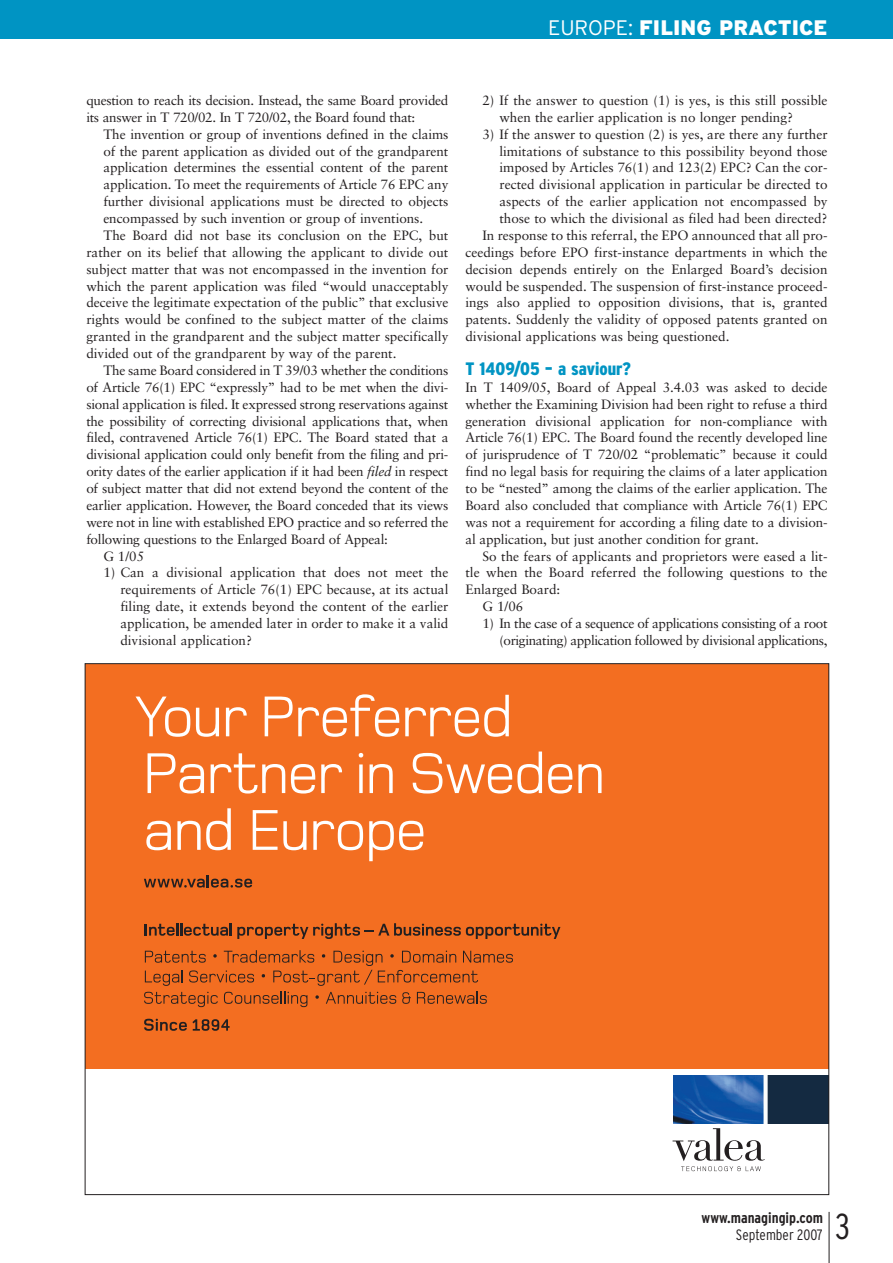
<style>
.page{position:relative;width:893px;height:1263px;background:#fff}
.page>*{position:absolute;margin:0;border:0;box-sizing:border-box;transform-origin:0 0}
.t1{font:300 condensed 36px "Interstate";color:#231f20}
.t2{font:900 21px "Interstate";color:#fff}
.t3{font:900 condensed 18px "Interstate";color:#0094c3}
.t4{font:700 condensed 15px "Interstate";color:#231f20}
.t5{font:300 condensed 15px "Interstate";color:#231f20}
.t6{font:13.5px/16.8px "Sabon";color:#231f20;text-align:justify}
.t7{font:13.5px/16.8px "Sabon";letter-spacing:-.03em;color:#231f20;text-align:right}
.t8{font:13.5px/16.8px "Sabon";letter-spacing:-.02em;color:#231f20}
.s1{font-weight:300}
.s2{font-style:italic}
</style>
<div class="page">
<div style="left:0;top:0;width:893px;height:38px;background:#0094c3"></div>
<hr style="left:829px;top:1212px;width:1px;height:51px;background:#231f20">
<svg style="left:87px;top:665px;width:740px;height:507px"></svg>
<svg style="left:144px;top:875px;width:108px;height:13px"></svg>
<h2 class="t2" style="left:548px;top:20px;width:281px"><span class="s1">EUROPE:</span> FILING PRACTICE</h2>
<p class="t8" style="left:86px;top:93px;width:364px">question to reach its decision. Instead, the same Board provided its answer in T 720/02. In T 720/02, the Board found that:</p>
<p class="t6" style="left:103px;top:127px;width:347px">The invention or group of inventions defined in the claims</p>
<p class="t6" style="left:103px;top:144px;width:347px">of the parent application as divided out of the grandparent</p>
<p class="t6" style="left:103px;top:160px;width:347px">application determines the essential content of the parent</p>
<p class="t6" style="left:103px;top:177px;width:347px">application. To meet the requirements of Article 76 EPC any</p>
<p class="t6" style="left:103px;top:194px;width:347px">further divisional applications must be directed to objects</p>
<p class="t6" style="left:103px;top:211px;width:321px">encompassed by such invention or group of inventions.</p>
<p class="t6" style="left:103px;top:228px;width:347px">The Board did not base its conclusion on the EPC, but</p>
<p class="t6" style="left:86px;top:245px;width:364px">rather on its belief that allowing the applicant to divide out</p>
<p class="t6" style="left:86px;top:262px;width:364px">subject matter that was not encompassed in the invention for</p>
<p class="t6" style="left:86px;top:279px;width:364px">which the parent application was filed “would unacceptably</p>
<p class="t6" style="left:86px;top:295px;width:364px">deceive the legitimate expectation of the public” that exclusive</p>
<p class="t6" style="left:86px;top:312px;width:364px">rights would be confined to the subject matter of the claims</p>
<p class="t6" style="left:86px;top:329px;width:364px">granted in the grandparent and the subject matter specifically</p>
<p class="t6" style="left:86px;top:346px;width:312px">divided out of the grandparent by way of the parent.</p>
<p class="t6" style="left:103px;top:363px;width:347px">The same Board considered in T 39/03 whether the conditions</p>
<p class="t6" style="left:86px;top:380px;width:364px">of Article 76(1) EPC “expressly” had to be met when the divi-</p>
<p class="t6" style="left:86px;top:397px;width:364px">sional application is filed. It expressed strong reservations against</p>
<p class="t6" style="left:86px;top:414px;width:364px">the possibility of correcting divisional applications that, when</p>
<p class="t6" style="left:86px;top:430px;width:364px">filed, contravened Article 76(1) EPC. The Board stated that a</p>
<p class="t6" style="left:86px;top:447px;width:364px">divisional application could only benefit from the filing and pri-</p>
<p class="t6" style="left:86px;top:464px;width:364px">ority dates of the earlier application if it had been <span class="s2">filed</span> in respect</p>
<p class="t6" style="left:86px;top:481px;width:364px">of subject matter that did not extend beyond the content of the</p>
<p class="t6" style="left:86px;top:498px;width:364px">earlier application. However, the Board conceded that its views</p>
<p class="t6" style="left:86px;top:515px;width:364px">were not in line with established EPO practice and so referred the</p>
<p class="t6" style="left:86px;top:532px;width:303px">following questions to the Enlarged Board of Appeal:</p>
<p class="t6" style="left:103px;top:549px;width:42px">G 1/05</p>
<p class="t6" style="left:120px;top:565px;width:330px;text-indent:-17px">1) Can a divisional application that does not meet the requirements of Article 76(1) EPC because, at its actual filing date, it extends beyond the content of the earlier application, be amended later in order to make it a valid divisional application?</p>
<p class="t6" style="left:499px;top:93px;width:330px;text-indent:-17px">2) If the answer to question (1) is yes, is this still possible when the earlier application is no longer pending?</p>
<p class="t6" style="left:482px;top:127px;width:347px">3) If the answer to question (2) is yes, are there any further</p>
<p class="t6" style="left:499px;top:144px;width:330px">limitations of substance to this possibility beyond those</p>
<p class="t6" style="left:499px;top:160px;width:330px">imposed by Articles 76(1) and 123(2) EPC? Can the cor-</p>
<p class="t6" style="left:499px;top:177px;width:330px">rected divisional application in particular be directed to</p>
<p class="t6" style="left:499px;top:194px;width:330px">aspects of the earlier application not encompassed by</p>
<p class="t6" style="left:499px;top:211px;width:330px">those to which the divisional as filed had been directed?</p>
<p class="t6" style="left:482px;top:228px;width:347px">In response to this referral, the EPO announced that all pro-</p>
<p class="t6" style="left:465px;top:245px;width:364px">ceedings before EPO first-instance departments in which the</p>
<p class="t6" style="left:465px;top:262px;width:364px">decision depends entirely on the Enlarged Board’s decision</p>
<p class="t6" style="left:465px;top:279px;width:364px">would be suspended. The suspension of first-instance proceed-</p>
<p class="t6" style="left:465px;top:295px;width:364px">ings also applied to opposition divisions, that is, granted</p>
<p class="t6" style="left:465px;top:312px;width:364px">patents. Suddenly the validity of opposed patents granted on</p>
<p class="t6" style="left:465px;top:329px;width:266px">divisional applications was being questioned.</p>
<h3 class="t3" style="left:465px;top:362px;width:167px">T 1409/05 – a saviour?</h3>
<p class="t6" style="left:465px;top:380px;width:364px">In T 1409/05, Board of Appeal 3.4.03 was asked to decide whether the Examining Division had been right to refuse a third generation divisional application for non-compliance with Article 76(1) EPC. The Board found the recently developed line of jurisprudence of T 720/02 “problematic” because it could find no legal basis for requiring the claims of a later application to be “nested” among the claims of the earlier application. The Board also concluded that compliance with Article 76(1) EPC was not a requirement for according a filing date to a division&shy;al application, but just another condition for grant.</p>
<p class="t6" style="left:482px;top:549px;width:347px">So the fears of applicants and proprietors were eased a lit-</p>
<p class="t6" style="left:465px;top:565px;width:364px">tle when the Board referred the following questions to the</p>
<p class="t6" style="left:465px;top:582px;width:96px">Enlarged Board:</p>
<p class="t6" style="left:482px;top:599px;width:42px">G 1/06</p>
<p class="t7" style="left:482px;top:616px;width:347px">1) In the case of a sequence of applications consisting of a root (originating) application followed by divisional applications,</p>
<p class="t4" style="left:702px;top:1212px;width:123px">www.managingip.com</p>
<p class="t5" style="left:736px;top:1229px;width:89px">September 2007</p>
<h1 class="t1" style="left:835px;top:1213px;width:17px">3</h1>
</div>
